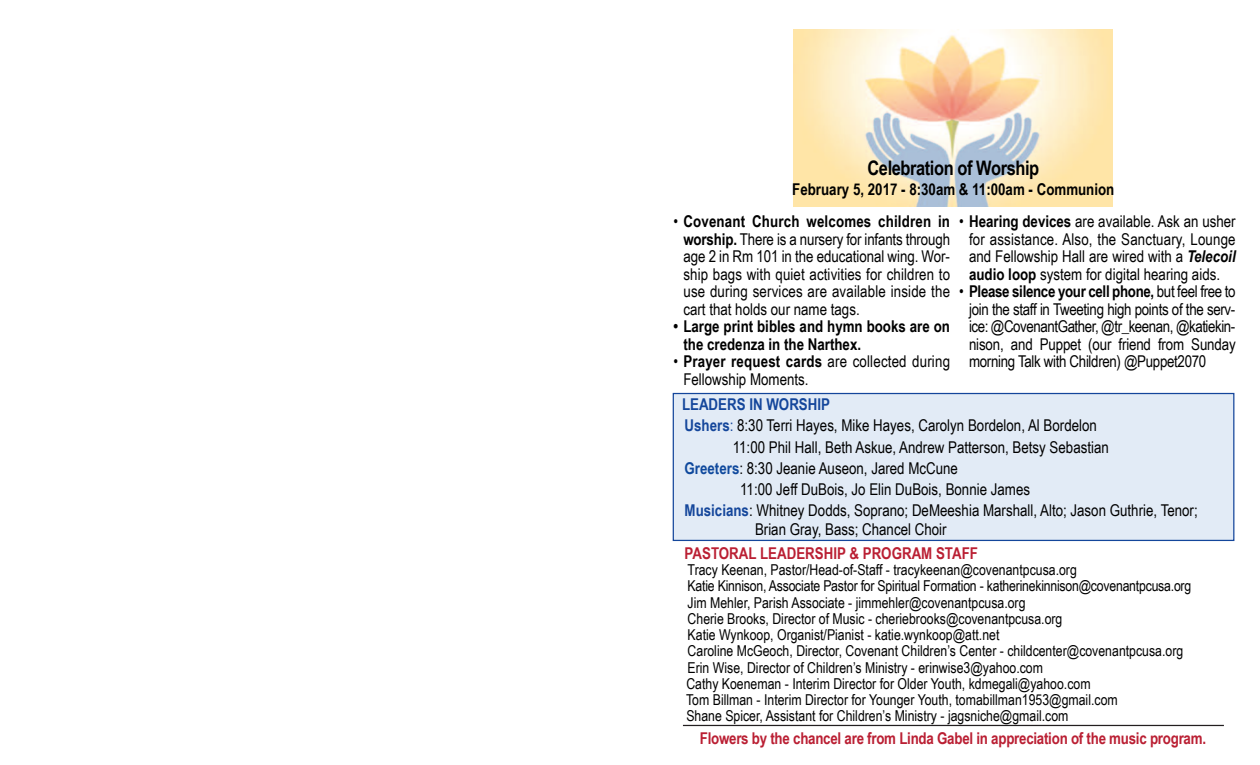
<style>
.page{position:relative;width:1260px;height:765px;background:#fff}
.page>*{position:absolute;margin:0;border:0;box-sizing:border-box;transform-origin:0 0}
.t1{font:700 20px "Arial Narrow";letter-spacing:-.02em;color:#000}
.t2{font:16.25px/17.5px "Arial Narrow";color:#000;text-align:justify}
.t3{font:700 16.25px "Arial Narrow";letter-spacing:-.015em;color:#ba1f33}
.t4{font:700 16.25px/17.5px "Arial Narrow";color:#000}
.t5{font:700 16.25px "Arial Narrow";color:#14469b}
.t6{font:15px/16.2px "Arial Narrow";color:#000}
.s1{font-weight:700}
.s2{font-weight:700;font-style:italic}
.s3{font-weight:700;color:#14469b}
.s4{color:#14469b}
.s5{font-weight:700;color:#0f499d}
</style>
<div class="page">
<img style="left:793px;top:30px;width:320px;height:177px">
<div style="left:674px;top:394px;width:559px;height:146px;background:#e2ebf6"></div>
<div style="left:673px;top:393px;width:561px;height:148px;border:1px solid #14469b"></div>
<hr style="left:683px;top:725px;width:541px;height:1px;background:#231f20">
<p class="t1" style="left:868px;top:156px;width:173px">Celebration of Worship</p>
<p class="t4" style="left:792px;top:181px;width:324px">February 5, 2017 - 8:30am &amp; 11:00am - Communion</p>
<p class="t2" style="left:683px;top:212px;width:268px;text-indent:-10px">• <span class="s1">Covenant Church welcomes children in worship.</span> There is a nursery for infants through age 2 in Rm 101 in the educational wing. Wor&shy;ship bags with quiet activities for children to use during services are available inside the cart that holds our name tags.</p>
<p class="t4" style="left:683px;top:317px;width:268px;text-indent:-10px">• Large print bibles and hymn books are on the credenza in the Narthex.</p>
<p class="t2" style="left:683px;top:352px;width:268px;text-indent:-10px">• <span class="s1">Prayer request cards</span> are collected during<br>Fellowship Moments.</p>
<p class="t2" style="left:969px;top:212px;width:268px;text-indent:-10px">• <span class="s1">Hearing devices</span> are available. Ask an usher for assistance. Also, the Sanctuary, Lounge and Fellowship Hall are wired with a <span class="s2">Telecoil </span><span class="s1">audio loop</span> system for digital hearing aids.</p>
<p class="t2" style="left:969px;top:282px;width:268px;text-indent:-10px">• <span class="s1">Please silence your cell phone,</span> but feel free to join the staff in Tweeting high points of the serv&shy;ice: @CovenantGather, @tr_keenan, @katiekin&shy;nison, and Puppet (our friend from Sunday morning Talk with Children) @Puppet2070</p>
<p class="t5" style="left:682px;top:395px;width:150px">LEADERS IN WORSHIP</p>
<p class="t2" style="left:685px;top:417px;width:414px"><span class="s3">Ushers</span><span class="s4">:</span> 8:30 Terri Hayes, Mike Hayes, Carolyn Bordelon, Al Bordelon</p>
<p class="t2" style="left:733px;top:438px;width:378px">11:00 Phil Hall, Beth Askue, Andrew Patterson, Betsy Sebastian</p>
<p class="t2" style="left:685px;top:459px;width:275px"><span class="s5">Greeters</span>: 8:30 Jeanie Auseon, Jared McCune</p>
<p class="t2" style="left:740px;top:481px;width:291px">11:00 Jeff DuBois, Jo Elin DuBois, Bonnie James</p>
<p class="t2" style="left:685px;top:502px;width:515px"><span class="s3">Musicians</span>: Whitney Dodds, Soprano; DeMeeshia Marshall, Alto; Jason Guthrie, Tenor;</p>
<p class="t2" style="left:755px;top:521px;width:193px">Brian Gray, Bass; Chancel Choir</p>
<p class="t3" style="left:685px;top:544px;width:295px">PASTORAL LEADERSHIP &amp; PROGRAM STAFF</p>
<p class="t6" style="left:686px;top:562px;width:507px">Tracy Keenan, Pastor/Head-of-Staff - tracykeenan@covenantpcusa.org<br>Katie Kinnison, Associate Pastor for Spiritual Formation - katherinekinnison@covenantpcusa.org Jim Mehler, Parish Associate - jimmehler@covenantpcusa.org<br>Cherie Brooks, Director of Music - cheriebrooks@covenantpcusa.org<br>Katie Wynkoop, Organist/Pianist - katie.wynkoop@att.net<br>Caroline McGeoch, Director, Covenant Children’s Center - childcenter@covenantpcusa.org Erin Wise, Director of Children’s Ministry - erinwise3@yahoo.com<br>Cathy Koeneman - Interim Director for Older Youth, kdmegali@yahoo.com<br>Tom Billman - Interim Director for Younger Youth, tomabillman1953@gmail.com<br>Shane Spicer, Assistant for Children’s Ministry - jagsniche@gmail.com</p>
<p class="t3" style="left:700px;top:729px;width:508px">Flowers by the chancel are from Linda Gabel in appreciation of the music program.</p>
</div>
